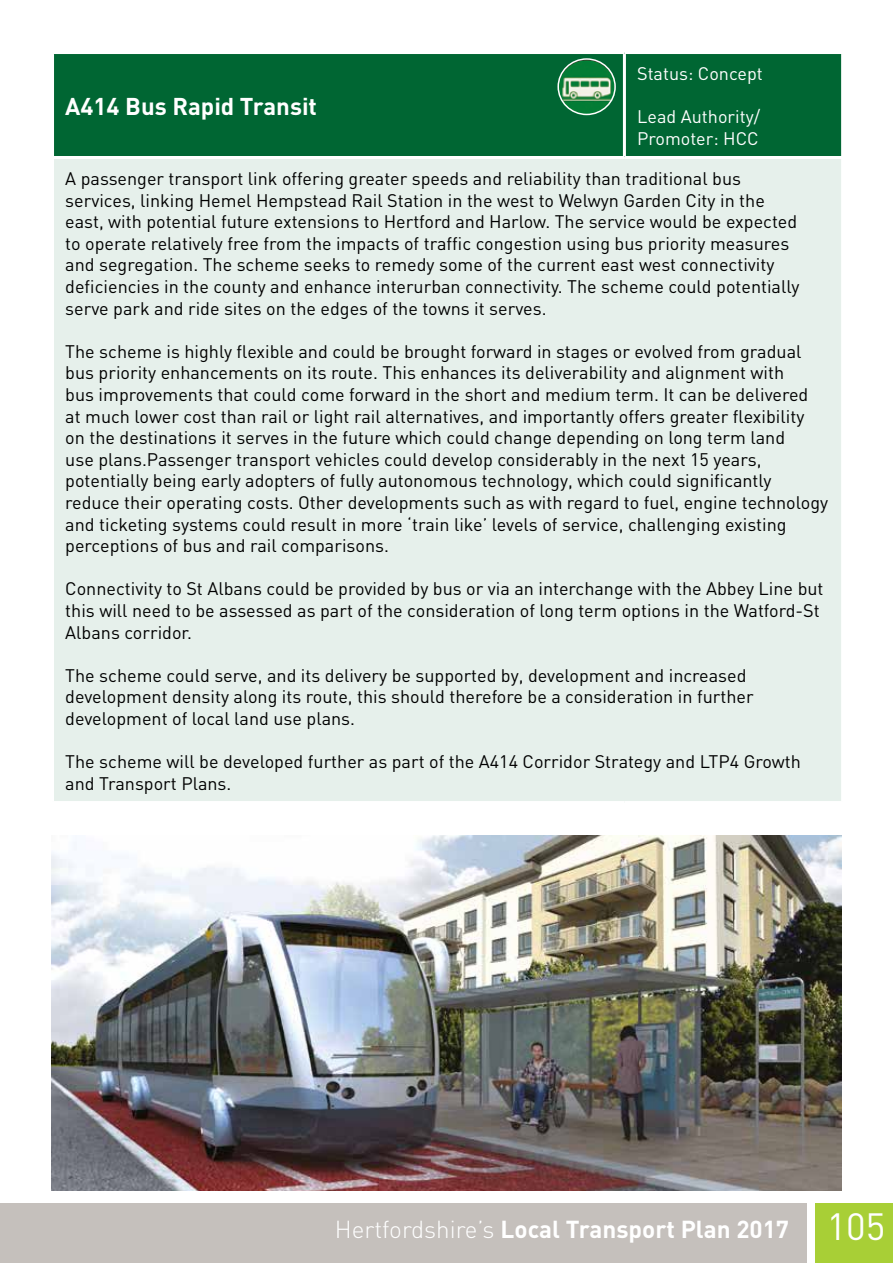
<style>
.page{position:relative;width:893px;height:1263px;background:#fff}
.page>*{position:absolute;margin:0;border:0;box-sizing:border-box;transform-origin:0 0}
.t1{font:700 24.3px "DIN";color:#fff}
.t2{font:700 24px "DIN";color:#fff}
.t3{font:18px/21.6px "DIN";color:#000}
.t4{font:18px/21.6px "DIN";color:#fff}
.s1{font-weight:300}
.s2{font-weight:400;font-size:37.5px}
</style>
<div class="page">
<div style="left:815px;top:1203px;width:78px;height:60px;background:#a8cf36"></div>
<div style="left:0;top:1203px;width:807px;height:60px;background:#c5c0bc"></div>
<div style="left:54px;top:54px;width:787px;height:102px;background:#063"></div>
<div style="left:53px;top:157px;width:790px;height:645px;background:#e6f0eb"></div>
<hr style="left:623px;top:54px;width:3px;height:102px;background:#fff">
<hr style="left:51px;top:156px;width:573px;height:3px;background:#fff">
<hr style="left:51px;top:159px;width:3px;height:642px;background:#fff">
<hr style="left:624px;top:156px;width:220px;height:3px;background:#fff">
<hr style="left:841px;top:159px;width:3px;height:642px;background:#fff">
<hr style="left:51px;top:801px;width:573px;height:3px;background:#fff">
<hr style="left:624px;top:801px;width:220px;height:3px;background:#fff">
<img style="left:51px;top:836px;width:791px;height:355px">
<img style="left:558px;top:59px;width:57px;height:55px">
<div style="left:557px;top:58px;width:59px;height:57px;border:2px solid #fff;border-radius:50%"></div>
<p class="t4" style="left:637px;top:62px;width:127px">Status: Concept</p>
<p class="t4" style="left:637px;top:105px;width:124px">Lead Authority/<br>Promoter: HCC</p>
<p class="t3" style="left:65px;top:167px;width:736px">A passenger transport link offering greater speeds and reliability than traditional bus services, linking Hemel Hempstead Rail Station in the west to Welwyn Garden City in the east, with potential future extensions to Hertford and Harlow. The service would be expected to operate relatively free from the impacts of traffic congestion using bus priority measures and segregation. The scheme seeks to remedy some of the current east west connectivity deficiencies in the county and enhance interurban connectivity. The scheme could potentially serve park and ride sites on the edges of the towns it serves.</p>
<p class="t3" style="left:65px;top:340px;width:764px">The scheme is highly flexible and could be brought forward in stages or evolved from gradual bus priority enhancements on its route. This enhances its deliverability and alignment with<br>bus improvements that could come forward in the short and medium term. It can be delivered at much lower cost than rail or light rail alternatives, and importantly offers greater flexibility on the destinations it serves in the future which could change depending on long term land<br>use plans.Passenger transport vehicles could develop considerably in the next 15 years, potentially being early adopters of fully autonomous technology, which could significantly reduce their operating costs. Other developments such as with regard to fuel, engine technology and ticketing systems could result in more ‘train like’ levels of service, challenging existing perceptions of bus and rail comparisons.</p>
<p class="t3" style="left:65px;top:578px;width:760px">Connectivity to St Albans could be provided by bus or via an interchange with the Abbey Line but this will need to be assessed as part of the consideration of long term options in the Watford-St<br>Albans corridor.</p>
<p class="t3" style="left:65px;top:664px;width:690px">The scheme could serve, and its delivery be supported by, development and increased development density along its route, this should therefore be a consideration in further development of local land use plans.</p>
<p class="t3" style="left:65px;top:750px;width:737px">The scheme will be developed further as part of the A414 Corridor Strategy and LTP4 Growth and Transport Plans.</p>
<h2 class="t2" style="left:65px;top:91px;width:253px">A414 Bus Rapid Transit</h2>
<h1 class="t1" style="left:335px;top:1213px;width:552px"><span class="s1">Hertfordshire’s</span> Local Transport Plan 2017 <span class="s2">105</span></h1>
</div>
